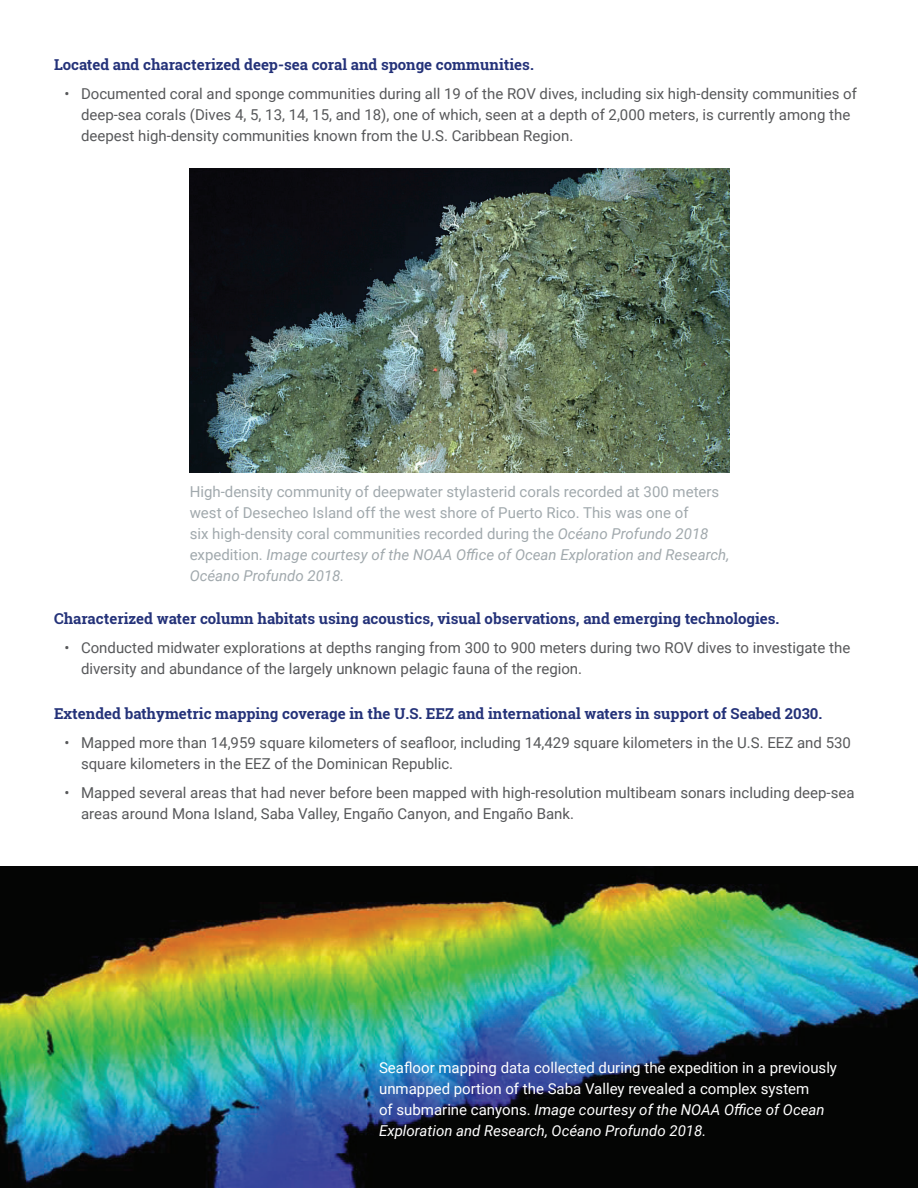
<style>
.page{position:relative;width:918px;height:1188px;background:#fff}
.page>*{position:absolute;margin:0;border:0;box-sizing:border-box;transform-origin:0 0}
.t1{font:15px/21px "Roboto";color:#57585a}
.t2{font:15px/21px "Roboto";color:#a1a9ad}
.t3{font:700 15px "Roboto Slab";color:#243279}
.t4{font:15px/21px "Roboto";color:#fff}
.s1{font-style:italic}
</style>
<div class="page">
<img style="left:0;top:866px;width:918px;height:322px">
<img style="left:190px;top:168px;width:540px;height:304px">
<p class="t3" style="left:54px;top:54px;width:481px">Located and characterized deep-sea coral and sponge communities.</p>
<p class="t1" style="left:81px;top:82px;width:778px;text-indent:-16px">• Documented coral and sponge communities during all 19 of the ROV dives, including six high-density communities of deep-sea corals (Dives 4, 5, 13, 14, 15, and 18), one of which, seen at a depth of 2,000 meters, is currently among the deepest high-density communities known from the U.S. Caribbean Region.</p>
<p class="t2" style="left:190px;top:480px;width:541px">High-density community of deepwater stylasterid corals recorded at 300 meters west of Desecheo Island off the west shore of Puerto Rico. This was one of<br>six high-density coral communities recorded during the <span class="s1">Océano Profundo 2018 </span>expedition. <span class="s1">Image courtesy of the NOAA Office of Ocean Exploration and Research, Océano Profundo 2018.</span></p>
<p class="t3" style="left:54px;top:608px;width:727px">Characterized water column habitats using acoustics, visual observations, and emerging technologies.</p>
<p class="t1" style="left:81px;top:637px;width:771px;text-indent:-16px">• Conducted midwater explorations at depths ranging from 300 to 900 meters during two ROV dives to investigate the diversity and abundance of the largely unknown pelagic fauna of the region.</p>
<p class="t3" style="left:54px;top:703px;width:770px">Extended bathymetric mapping coverage in the U.S. EEZ and international waters in support of Seabed 2030.</p>
<p class="t1" style="left:81px;top:732px;width:772px;text-indent:-16px">• Mapped more than 14,959 square kilometers of seafloor, including 14,429 square kilometers in the U.S. EEZ and 530 square kilometers in the EEZ of the Dominican Republic.</p>
<p class="t1" style="left:81px;top:782px;width:775px;text-indent:-16px">• Mapped several areas that had never before been mapped with high-resolution multibeam sonars including deep-sea areas around Mona Island, Saba Valley, Engaño Canyon, and Engaño Bank.</p>
<p class="t4" style="left:379px;top:1057px;width:460px">Seafloor mapping data collected during the expedition in a previously unmapped portion of the Saba Valley revealed a complex system<br>of submarine canyons. <span class="s1">Image courtesy of the NOAA Office of Ocean Exploration and Research, Océano Profundo 2018.</span></p>
</div>
